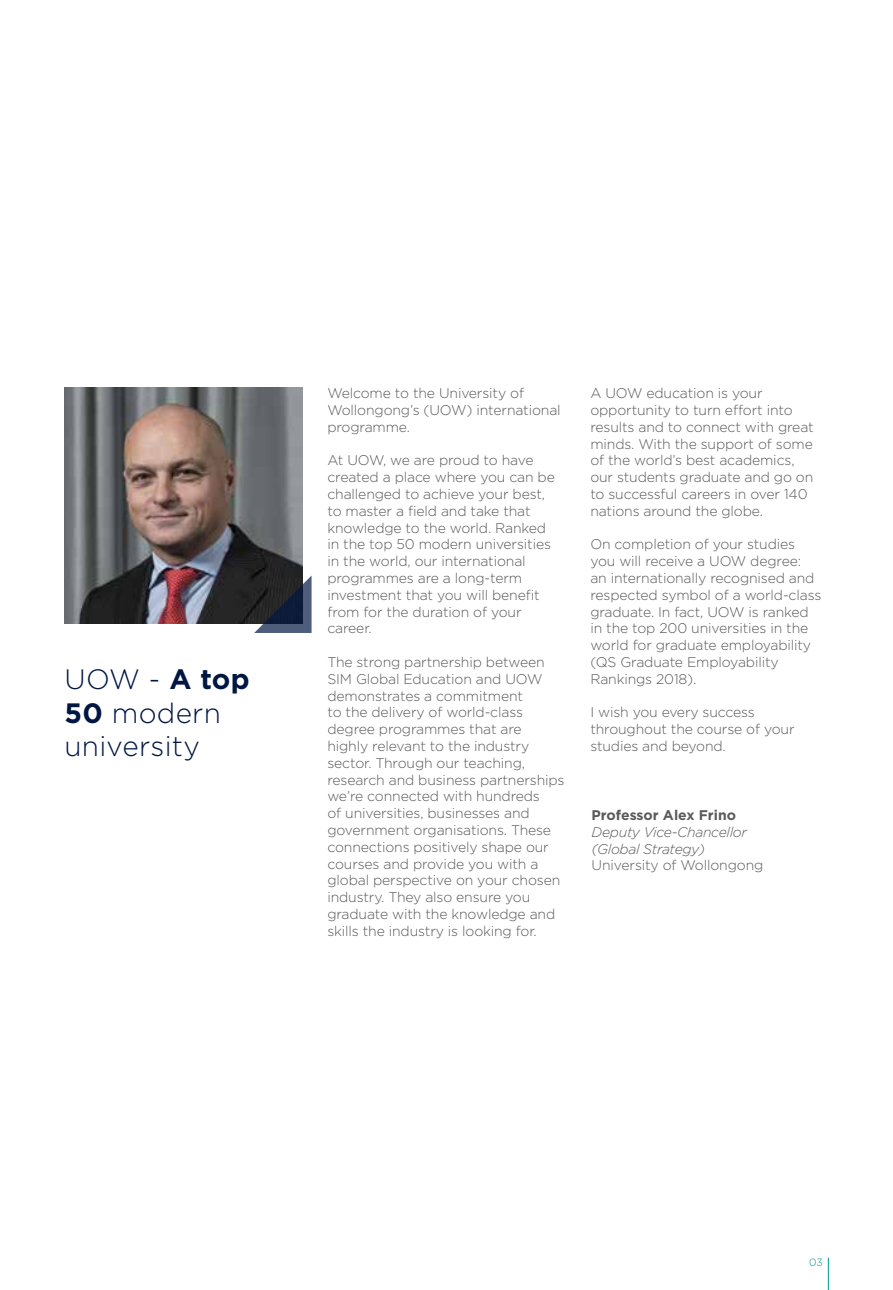
<style>
.page{position:relative;width:893px;height:1290px;background:#fff}
.page>*{position:absolute;margin:0;border:0;box-sizing:border-box;transform-origin:0 0}
.t1{font:300 28px/33.6px "Gotham";letter-spacing:.01em;color:#001742}
.t2{font:300 14px/16.8px "Gotham";letter-spacing:-.01em;color:#58595b}
.t3{font:italic 300 14px/16.8px "Gotham";letter-spacing:-.02em;color:#58595b}
.t4{font:700 14px "Gotham";color:#58595b}
.t5{font:300 10.5px "Gotham";color:#009597}
.s1{font-weight:700}
</style>
<div class="page">
<hr style="left:828px;top:1258px;width:1px;height:32px;background:#009597">
<img style="left:64px;top:387px;width:239px;height:237px">
<svg style="left:254px;top:575px;width:58px;height:58px;background:#2f3746"></svg>
<h1 class="t1" style="left:64px;top:662px;width:187px">UOW - <span class="s1">A top<br>50</span> modern university</h1>
<p class="t2" style="left:327px;top:384px;width:235px">Welcome to the University of<br>Wollongong’s (UOW) international programme.</p>
<p class="t2" style="left:327px;top:452px;width:229px">At UOW, we are proud to have created a place where you can be challenged to achieve your best, to master a field and take that knowledge to the world. Ranked in the top 50 modern universities in the world, our international programmes are a long-term investment that you will benefit from for the duration of your career.</p>
<p class="t2" style="left:327px;top:653px;width:239px">The strong partnership between<br>SIM Global Education and UOW demonstrates a commitment<br>to the delivery of world-class degree programmes that are highly relevant to the industry sector. Through our teaching, research and business partnerships we’re connected with hundreds<br>of universities, businesses and government organisations. These connections positively shape our courses and provide you with a global perspective on your chosen industry. They also ensure you graduate with the knowledge and skills the industry is looking for.</p>
<p class="t2" style="left:590px;top:384px;width:225px">A UOW education is your opportunity to turn effort into results and to connect with great minds. With the support of some of the world’s best academics, our students graduate and go on to successful careers in over 140 nations around the globe.</p>
<p class="t2" style="left:590px;top:536px;width:232px">On completion of your studies you will receive a UOW degree:<br>an internationally recognised and respected symbol of a world-class graduate. In fact, UOW is ranked in the top 200 universities in the world for graduate employability (QS Graduate Employability<br>Rankings 2018).</p>
<p class="t2" style="left:590px;top:704px;width:206px">I wish you every success throughout the course of your studies and beyond.</p>
<p class="t4" style="left:592px;top:806px;width:146px">Professor Alex Frino</p>
<p class="t3" style="left:592px;top:823px;width:157px">Deputy Vice-Chancellor (Global Strategy)</p>
<p class="t2" style="left:592px;top:856px;width:173px">University of Wollongong</p>
<p class="t5" style="left:809px;top:1256px;width:15px">03</p>
</div>
